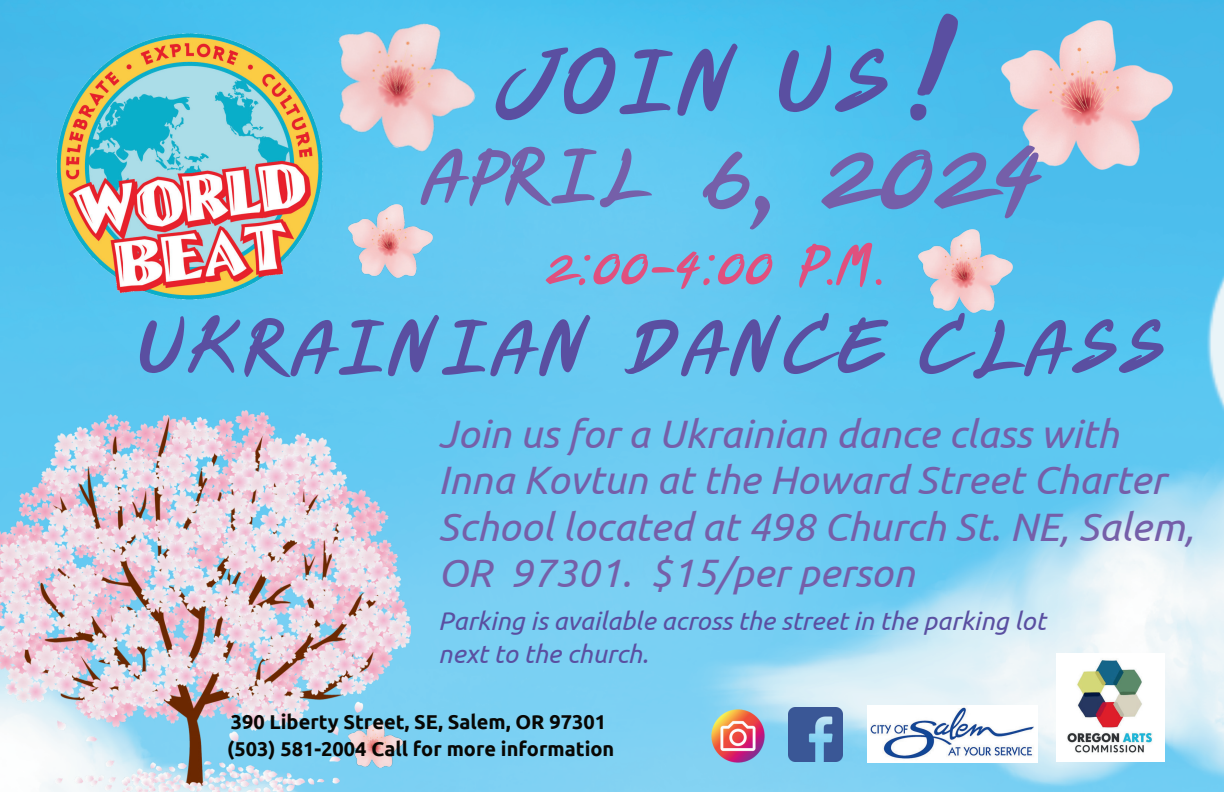
<style>
.page{position:relative;width:1224px;height:792px;background:#fff}
.page>*{position:absolute;margin:0;border:0;box-sizing:border-box;transform-origin:0 0}
.t1{font:98.8px "Layiji Ja Ra Ke Fad Hangv 1.0";color:#755fa9}
.t2{font:78.8px "Layiji Ja Ra Ke Fad Hangv 1.0";color:#5a4fa1}
.t3{font:66.8px "Layiji Ja Ra Ke Fad Hangv 1.0";color:#5a4fa1}
.t4{font:50.8px "Layiji Ja Ra Ke Fad Hangv 1.0";color:#e0507e}
.t5{font:italic 39.6px/46.4px "Ubuntu";color:#755fa9}
.t6{font:italic 25.6px/33px "Ubuntu";color:#5a4fa1}
.t7{font:700 20px/27px "Ubuntu";color:#080704}
.s1{font-size:136.2px}
.s2{font-size:66.8px}
</style>
<div class="page">
<img style="left:0;top:0;width:1224px;height:792px">
<img style="left:0;top:410px;width:411px;height:382px">
<img style="left:52px;top:28px;width:276px;height:276px">
<img style="left:349px;top:721px;width:54px;height:47px">
<img style="left:313px;top:0;width:179px;height:166px">
<img style="left:918px;top:230px;width:95px;height:82px">
<img style="left:1002px;top:21px;width:171px;height:148px">
<img style="left:349px;top:204px;width:84px;height:74px">
<img style="left:868px;top:705px;width:169px;height:57px">
<img style="left:1057px;top:653px;width:108px;height:108px">
<img style="left:789px;top:708px;width:54px;height:54px">
<img style="left:709px;top:708px;width:57px;height:57px">
<h2 class="t2" style="left:494px;top:39px;width:461px">JOIN US <span class="s1">!</span></h2>
<h1 class="t1" style="left:419px;top:117px;width:625px"><span class="s2">APRIL</span> 6, 2024</h1>
<p class="t4" style="left:546px;top:237px;width:339px">2:00-4:00 P.M.</p>
<h3 class="t3" style="left:138px;top:311px;width:1029px">UKRAINIAN DANCE CLASS</h3>
<p class="t5" style="left:438px;top:409px;width:758px">Join us for a Ukrainian dance class with Inna Kovtun at the Howard Street Charter School located at 498 Church St. NE, Salem, OR 97301. $15/per person</p>
<p class="t6" style="left:438px;top:604px;width:609px">Parking is available across the street in the parking lot next to the church.</p>
<p class="t7" style="left:227px;top:708px;width:389px">390 Liberty Street, SE, Salem, OR 97301 (503) 581-2004 Call for more information</p>
</div>
